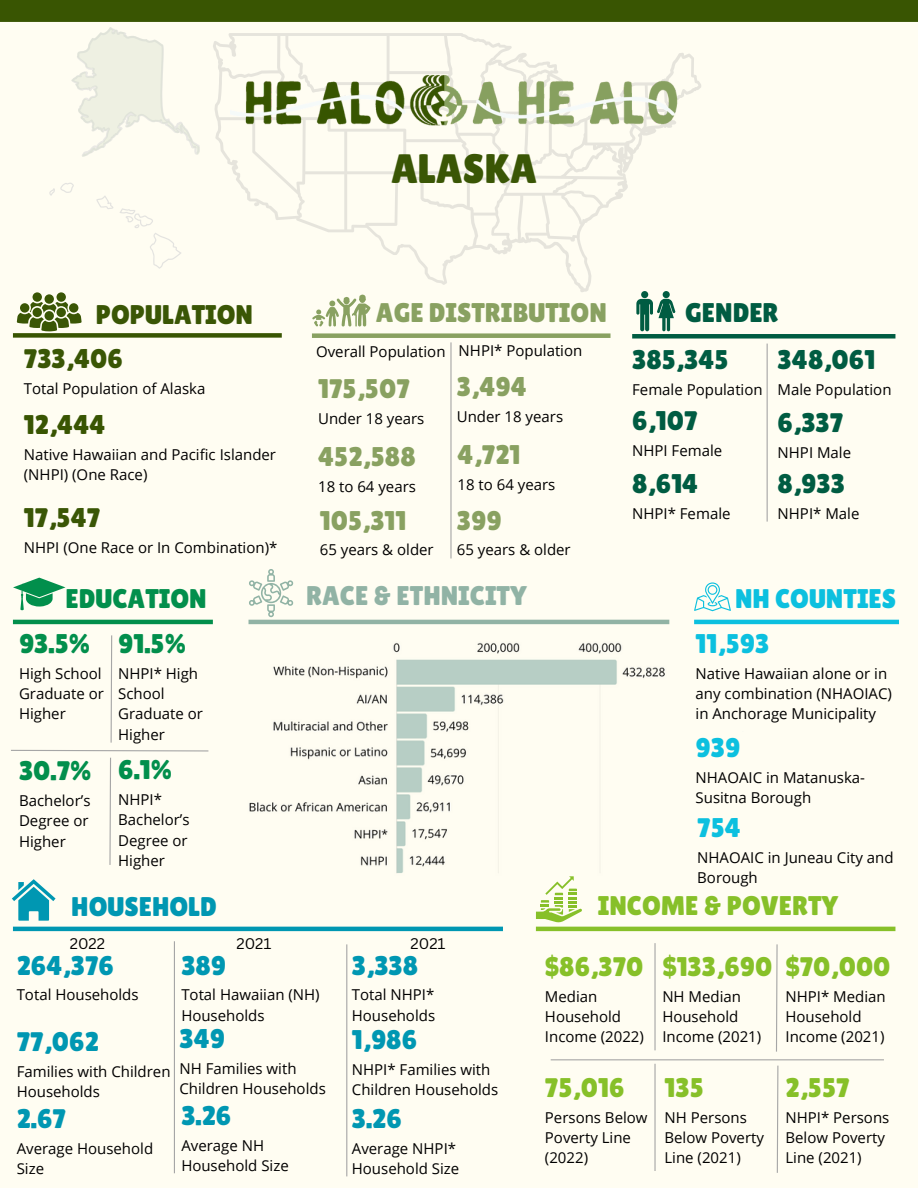
<style>
.page{position:relative;width:918px;height:1188px;background:#fffdf2}
.page>*{position:absolute;margin:0;border:0;box-sizing:border-box;transform-origin:0 0}
.t1{font:41.1px "Lilita One";color:#3a5605}
.t2{font:27px "Lilita One";color:#0097b2}
.t3{font:27px "Lilita One";color:#87c029}
.t4{font:27px "Lilita One";color:#89a161}
.t5{font:27px "Lilita One";color:#005c42}
.t6{font:27px "Lilita One";color:#028f4c}
.t7{font:27px "Lilita One";color:#3a5605}
.t8{font:27px "Lilita One";color:#0cc0df}
.t9{font:27px "Lilita One";color:#91b3a5}
.t10{font:27px "Lilita One";color:#395502}
.t11{font:15px/20.2px "Open Sans";color:#000}
.t12{font:15px "Canva Sans";color:#000}
</style>
<div class="page">
<svg style="left:213px;top:33px;width:488px;height:259px"></svg>
<img style="left:231px;top:72px;width:452px;height:62px">
<div style="left:0;top:0;width:918px;height:22px;background:#395502"></div>
<div style="left:13px;top:333px;width:269px;height:5px;background:#395502"></div>
<hr style="left:450px;top:342px;width:2px;height:216px;background:#a6a6a6">
<div style="left:312px;top:333px;width:299px;height:5px;background:#89a161"></div>
<div style="left:632px;top:334px;width:263px;height:5px;background:#005c42"></div>
<hr style="left:767px;top:344px;width:1px;height:178px;background:#a6a6a6">
<svg style="left:120px;top:208px;width:61px;height:61px"></svg>
<svg style="left:96px;top:196px;width:17px;height:13px"></svg>
<svg style="left:49px;top:183px;width:25px;height:13px"></svg>
<hr style="left:249px;top:620px;width:420px;height:4px;background:#91b3a5">
<hr style="left:13px;top:620px;width:200px;height:4px;background:#028f4c">
<svg style="left:11px;top:635px;width:198px;height:230px"></svg>
<hr style="left:13px;top:927px;width:490px;height:4px;background:#0097b2">
<svg style="left:12px;top:879px;width:44px;height:42px"></svg>
<svg style="left:13px;top:578px;width:53px;height:32px"></svg>
<div style="left:33px;top:292px;width:9px;height:10px;background:#3a5605;border-radius:50%"></div>
<div style="left:57px;top:292px;width:9px;height:10px;background:#3a5605;border-radius:50%"></div>
<div style="left:45px;top:294px;width:9px;height:10px;background:#3a5605;border-radius:50%"></div>
<svg style="left:17px;top:302px;width:65px;height:29px"></svg>
<div style="left:45px;top:311px;width:9px;height:10px;background:#3a5605;border-radius:50%"></div>
<svg style="left:312px;top:295px;width:58px;height:32px"></svg>
<div style="left:663px;top:291px;width:7px;height:7px;background:#005c42;border-radius:50%"></div>
<div style="left:641px;top:291px;width:7px;height:7px;background:#005c42;border-radius:50%"></div>
<svg style="left:636px;top:299px;width:40px;height:32px"></svg>
<svg style="left:249px;top:569px;width:45px;height:48px"></svg>
<svg style="left:536px;top:876px;width:46px;height:46px"></svg>
<hr style="left:174px;top:941px;width:1px;height:232px;background:#a6a6a6">
<hr style="left:346px;top:944px;width:1px;height:232px;background:#a6a6a6">
<hr style="left:551px;top:1059px;width:333px;height:1px;background:#a6a6a6">
<hr style="left:654px;top:943px;width:2px;height:107px;background:#a6a6a6">
<svg style="left:776px;top:944px;width:2px;height:108px"></svg>
<hr style="left:654px;top:1064px;width:2px;height:107px;background:#a6a6a6">
<svg style="left:776px;top:1065px;width:3px;height:108px"></svg>
<hr style="left:536px;top:927px;width:359px;height:4px;background:#87c029">
<hr style="left:694px;top:620px;width:205px;height:4px;background:#0cc0df">
<svg style="left:694px;top:582px;width:37px;height:29px"></svg>
<svg style="left:71px;top:27px;width:129px;height:130px"></svg>
<img style="left:249px;top:642px;width:416px;height:231px">
<p class="t1" style="left:391px;top:145px;width:148px">ALASKA</p>
<p class="t7" style="left:96px;top:299px;width:159px">POPULATION</p>
<h2 class="t7" style="left:24px;top:343px;width:101px">733,406</h2>
<p class="t11" style="left:24px;top:378px;width:183px">Total Population of Alaska</p>
<h2 class="t10" style="left:24px;top:409px;width:83px">12,444</h2>
<p class="t11" style="left:24px;top:444px;width:254px">Native Hawaiian and Pacific Islander (NHPI) (One Race)</p>
<h2 class="t7" style="left:24px;top:502px;width:78px">17,547</h2>
<p class="t11" style="left:24px;top:537px;width:255px">NHPI (One Race or In Combination)*</p>
<p class="t4" style="left:376px;top:298px;width:232px">AGE DISTRIBUTION</p>
<p class="t11" style="left:316px;top:341px;width:131px">Overall Population</p>
<p class="t11" style="left:459px;top:340px;width:125px">NHPI* Population</p>
<p class="t4" style="left:318px;top:373px;width:93px">175,507</p>
<p class="t11" style="left:318px;top:408px;width:108px">Under 18 years</p>
<p class="t4" style="left:318px;top:441px;width:99px">452,588</p>
<p class="t11" style="left:318px;top:476px;width:99px">18 to 64 years</p>
<p class="t4" style="left:320px;top:505px;width:88px">105,311</p>
<p class="t11" style="left:320px;top:540px;width:115px">65 years &amp; older</p>
<p class="t4" style="left:457px;top:371px;width:72px">3,494</p>
<p class="t11" style="left:457px;top:406px;width:108px">Under 18 years</p>
<p class="t4" style="left:458px;top:439px;width:65px">4,721</p>
<p class="t11" style="left:458px;top:474px;width:99px">18 to 64 years</p>
<p class="t4" style="left:457px;top:505px;width:46px">399</p>
<p class="t11" style="left:457px;top:540px;width:115px">65 years &amp; older</p>
<p class="t6" style="left:66px;top:583px;width:143px">EDUCATION</p>
<p class="t9" style="left:306px;top:580px;width:222px">RACE &amp; ETHNICITY</p>
<p class="t6" style="left:19px;top:628px;width:73px">93.5%</p>
<p class="t11" style="left:19px;top:663px;width:86px">High School<br>Graduate or<br>Higher</p>
<p class="t6" style="left:118px;top:628px;width:70px">91.5%</p>
<p class="t11" style="left:118px;top:663px;width:86px">NHPI* High<br>School<br>Graduate or<br>Higher</p>
<p class="t6" style="left:19px;top:755px;width:74px">30.7%</p>
<p class="t11" style="left:19px;top:790px;width:73px">Bachelor’s<br>Degree or<br>Higher</p>
<p class="t6" style="left:118px;top:754px;width:56px">6.1%</p>
<p class="t11" style="left:118px;top:789px;width:73px">NHPI*<br>Bachelor’s<br>Degree or<br>Higher</p>
<p class="t5" style="left:685px;top:297px;width:95px">GENDER</p>
<p class="t5" style="left:778px;top:344px;width:99px">348,061</p>
<p class="t11" style="left:778px;top:379px;width:115px">Male Population</p>
<p class="t5" style="left:778px;top:407px;width:67px">6,337</p>
<p class="t11" style="left:778px;top:442px;width:75px">NHPI Male</p>
<p class="t5" style="left:778px;top:468px;width:69px">8,933</p>
<p class="t11" style="left:778px;top:503px;width:83px">NHPI* Male</p>
<p class="t5" style="left:632px;top:344px;width:98px">385,345</p>
<p class="t11" style="left:632px;top:379px;width:132px">Female Population</p>
<h1 class="t5" style="left:632px;top:405px;width:67px">6,107</h1>
<p class="t11" style="left:632px;top:440px;width:92px">NHPI Female</p>
<p class="t5" style="left:632px;top:468px;width:68px">8,614</p>
<p class="t11" style="left:632px;top:503px;width:100px">NHPI* Female</p>
<p class="t8" style="left:735px;top:583px;width:163px">NH COUNTIES</p>
<p class="t8" style="left:696px;top:628px;width:75px">11,593</p>
<p class="t11" style="left:696px;top:663px;width:198px">Native Hawaiian alone or in any combination (NHAOIAC) in Anchorage Municipality</p>
<p class="t8" style="left:696px;top:732px;width:46px">939</p>
<p class="t11" style="left:696px;top:767px;width:171px">NHAOAIC in Matanuska-<br>Susitna Borough</p>
<p class="t8" style="left:697px;top:812px;width:45px">754</p>
<p class="t11" style="left:697px;top:847px;width:198px">NHAOAIC in Juneau City and<br>Borough</p>
<p class="t2" style="left:71px;top:891px;width:147px">HOUSEHOLD</p>
<p class="t3" style="left:598px;top:890px;width:242px">INCOME &amp; POVERTY</p>
<h2 class="t12" style="left:70px;top:933px;width:37px">2022</h2>
<p class="t12" style="left:236px;top:933px;width:36px">2021</p>
<p class="t12" style="left:411px;top:933px;width:36px">2021</p>
<p class="t2" style="left:17px;top:950px;width:99px">264,376</p>
<h2 class="t11" style="left:17px;top:984px;width:123px">Total Households</h2>
<p class="t2" style="left:17px;top:1026px;width:84px">77,062</p>
<p class="t11" style="left:17px;top:1061px;width:155px">Families with Children<br>Households</p>
<p class="t2" style="left:17px;top:1103px;width:51px">2.67</p>
<p class="t11" style="left:17px;top:1138px;width:138px">Average Household<br>Size</p>
<p class="t2" style="left:181px;top:950px;width:46px">389</p>
<p class="t11" style="left:181px;top:984px;width:140px">Total Hawaiian (NH)<br>Households</p>
<h2 class="t2" style="left:180px;top:1023px;width:47px">349</h2>
<h2 class="t11" style="left:180px;top:1058px;width:148px">NH Families with<br>Children Households</h2>
<p class="t2" style="left:181px;top:1100px;width:52px">3.26</p>
<p class="t11" style="left:181px;top:1135px;width:109px">Average NH<br>Household Size</p>
<p class="t2" style="left:352px;top:950px;width:68px">3,338</p>
<h2 class="t11" style="left:352px;top:984px;width:85px">Total NHPI*<br>Households</h2>
<p class="t2" style="left:352px;top:1024px;width:67px">1,986</p>
<p class="t11" style="left:352px;top:1059px;width:148px">NHPI* Families with<br>Children Households</p>
<p class="t2" style="left:352px;top:1103px;width:52px">3.26</p>
<p class="t11" style="left:352px;top:1138px;width:109px">Average NHPI*<br>Household Size</p>
<p class="t3" style="left:545px;top:951px;width:100px">$86,370</p>
<p class="t11" style="left:545px;top:986px;width:100px">Median<br>Household<br>Income (2022)</p>
<p class="t3" style="left:545px;top:1072px;width:81px">75,016</p>
<p class="t11" style="left:545px;top:1107px;width:104px">Persons Below<br>Poverty Line (2022)</p>
<p class="t3" style="left:662px;top:951px;width:112px">$133,690</p>
<p class="t11" style="left:662px;top:986px;width:100px">NH Median<br>Household<br>Income (2021)</p>
<p class="t3" style="left:665px;top:1072px;width:41px">135</p>
<p class="t11" style="left:665px;top:1107px;width:101px">NH Persons<br>Below Poverty<br>Line (2021)</p>
<p class="t3" style="left:785px;top:951px;width:107px">$70,000</p>
<p class="t11" style="left:785px;top:986px;width:102px">NHPI* Median<br>Household<br>Income (2021)</p>
<p class="t3" style="left:785px;top:1072px;width:66px">2,557</p>
<p class="t11" style="left:785px;top:1107px;width:105px">NHPI* Persons<br>Below Poverty<br>Line (2021)</p>
</div>
